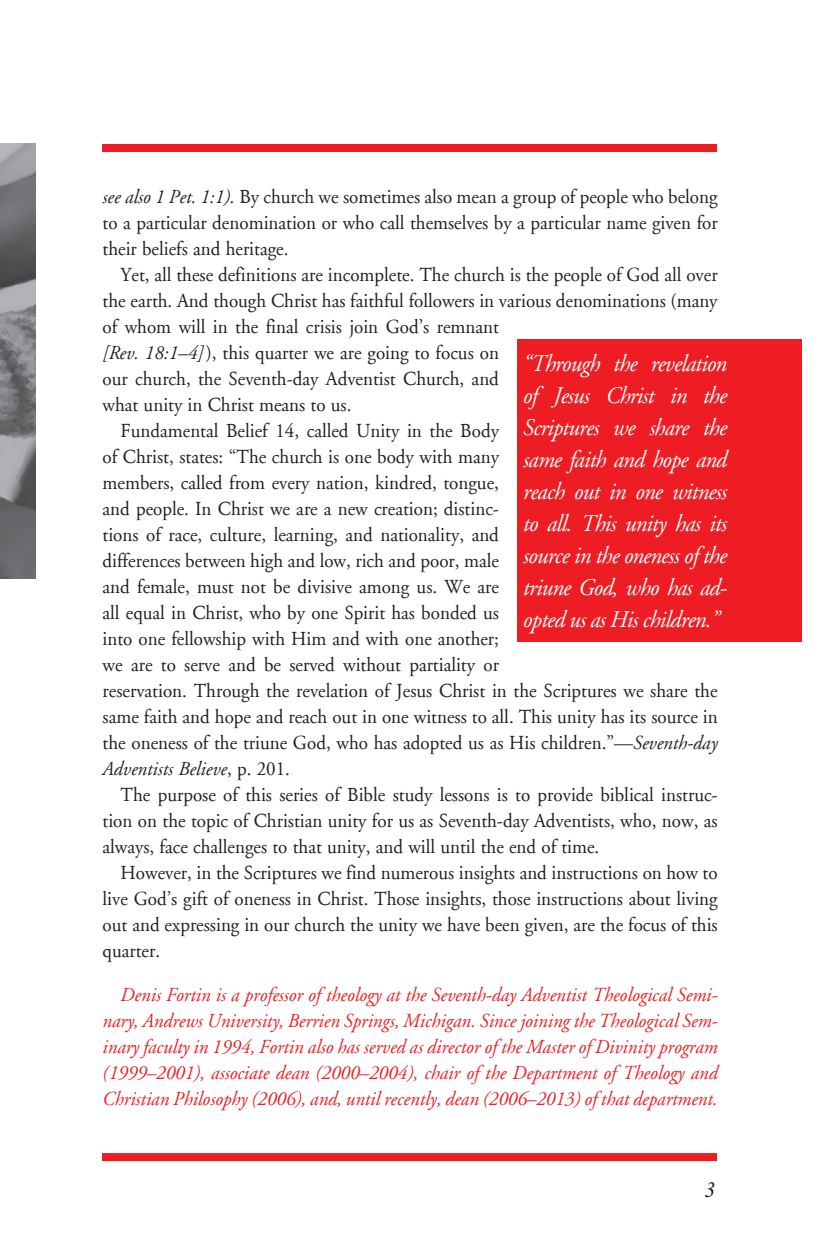
<style>
.page{position:relative;width:819px;height:1260px;background:#fff}
.page>*{position:absolute;margin:0;border:0;box-sizing:border-box;transform-origin:0 0}
.t1{font:italic 24px/32px "Adobe Garamond";letter-spacing:-.03em;color:#fff;text-align:justify;scale:.95 1}
.t2{font:italic 22px "Times New Roman PS Std";color:#231f20}
.t3{font:20px/26px "Adobe Garamond";color:#231f20;text-align:justify;scale:.95 1}
.t4{font:italic 20px/26px "Adobe Garamond";color:#ee1d23;text-align:justify;scale:.95 1}
.t5{font:italic 20px "Adobe Garamond";color:#231f20;scale:.95 1}
.s1{font-style:italic}
.s2{font-style:normal}
</style>
<div class="page">
<div style="left:102px;top:144px;width:615px;height:8px;background:#ee1d23"></div>
<div style="left:102px;top:1153px;width:615px;height:8px;background:#ee1d23"></div>
<img style="left:0;top:143px;width:36px;height:436px">
<div style="left:517px;top:339px;width:285px;height:303px;background:#ee1d23"></div>
<p class="t3" style="left:103px;top:184px;width:649px"><span class="s1">see also 1 Pet. 1:1).</span> By church we sometimes also mean a group of people who belong to a particular denomination or who call themselves by a particular name given for their beliefs and heritage.</p>
<p class="t3" style="left:121px;top:262px;width:630px">Yet, all these definitions are incomplete. The church is the people of God all over</p>
<p class="t3" style="left:103px;top:288px;width:649px">the earth. And though Christ has faithful followers in various denominations (many</p>
<p class="t3" style="left:103px;top:314px;width:419px">of whom will in the final crisis join God’s remnant</p>
<p class="t3" style="left:103px;top:340px;width:419px"><span class="s1">[Rev. 18:1–4]</span>), this quarter we are going to focus on</p>
<p class="t3" style="left:103px;top:366px;width:419px">our church, the Seventh-day Adventist Church, and</p>
<p class="t3" style="left:103px;top:392px;width:263px">what unity in Christ means to us.</p>
<p class="t3" style="left:121px;top:418px;width:400px">Fundamental Belief 14, called Unity in the Body</p>
<p class="t3" style="left:103px;top:444px;width:419px">of Christ, states: “The church is one body with many</p>
<p class="t3" style="left:103px;top:470px;width:419px">members, called from every nation, kindred, tongue,</p>
<p class="t3" style="left:103px;top:496px;width:419px">and people. In Christ we are a new creation; distinc-</p>
<p class="t3" style="left:103px;top:522px;width:419px">tions of race, culture, learning, and nationality, and</p>
<p class="t3" style="left:103px;top:548px;width:419px">differences between high and low, rich and poor, male</p>
<p class="t3" style="left:103px;top:574px;width:419px">and female, must not be divisive among us. We are</p>
<p class="t3" style="left:103px;top:600px;width:419px">all equal in Christ, who by one Spirit has bonded us</p>
<p class="t3" style="left:103px;top:626px;width:419px">into one fellowship with Him and with one another;</p>
<p class="t3" style="left:103px;top:652px;width:419px">we are to serve and be served without partiality or</p>
<p class="t3" style="left:103px;top:678px;width:649px">reservation. Through the revelation of Jesus Christ in the Scriptures we share the</p>
<p class="t3" style="left:103px;top:704px;width:649px">same faith and hope and reach out in one witness to all. This unity has its source in</p>
<p class="t3" style="left:103px;top:730px;width:649px">the oneness of the triune God, who has adopted us as His children.”—<span class="s1">Seventh-day</span></p>
<p class="t5" style="left:103px;top:758px;width:199px">Adventists Believe<span class="s2">, p. 201.</span></p>
<p class="t3" style="left:121px;top:782px;width:630px">The purpose of this series of Bible study lessons is to provide biblical instruc-</p>
<p class="t3" style="left:103px;top:808px;width:649px">tion on the topic of Christian unity for us as Seventh-day Adventists, who, now, as</p>
<p class="t3" style="left:103px;top:834px;width:524px">always, face challenges to that unity, and will until the end of time.</p>
<p class="t3" style="left:121px;top:860px;width:630px">However, in the Scriptures we find numerous insights and instructions on how to</p>
<p class="t3" style="left:103px;top:886px;width:649px">live God’s gift of oneness in Christ. Those insights, those instructions about living</p>
<p class="t3" style="left:103px;top:912px;width:649px">out and expressing in our church the unity we have been given, are the focus of this</p>
<p class="t3" style="left:103px;top:938px;width:62px">quarter.</p>
<p class="t4" style="left:103px;top:982px;width:649px;text-indent:18px">Denis Fortin is a professor of theology at the Seventh-day Adventist Theological Semi&shy;nary, Andrews University, Berrien Springs, Michigan. Since joining the Theological Sem&shy;inary faculty in 1994, Fortin also has served as director of the Master of Divinity program (1999–2001), associate dean (2000–2004), chair of the Department of Theology and Christian Philosophy (2006), and, until recently, dean (2006–2013) of that department.</p>
<p class="t1" style="left:523px;top:348px;width:216px">“Through the revelation of Jesus Christ in the Scriptures we share the same faith and hope and reach out in one witness to all. This unity has its source in the oneness of the triune God, who has ad&shy;opted us as His children.”</p>
<p class="t2" style="left:705px;top:1178px;width:12px">3</p>
</div>
